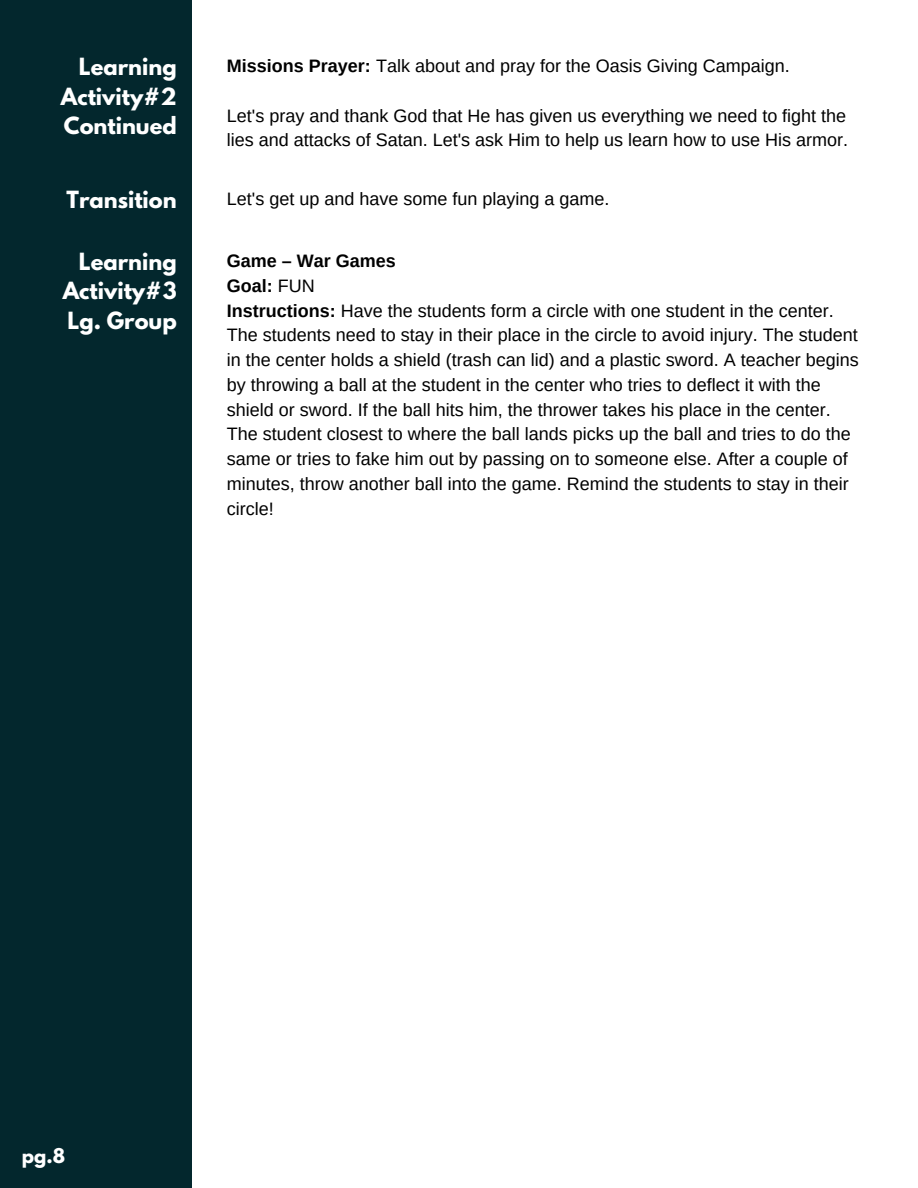
<style>
.page{position:relative;width:918px;height:1188px;background:#fff}
.page>*{position:absolute;margin:0;border:0;box-sizing:border-box;transform-origin:0 0}
.t1{font:700 21px/29.2px "League Spartan";color:#fff;text-align:justify}
.t2{font:18px/24.8px "Arimo";color:#000}
.t3{font:700 18px "Arimo";color:#000}
.t4{font:700 18px "League Spartan";color:#fff}
.s1{font-weight:700}
.s2{font-weight:400}
</style>
<div class="page">
<div style="left:0;top:0;width:191px;height:1188px;background:#03272d"></div>
<p class="t1" style="left:61px;top:55px;width:117px;text-indent:18px">Learning Activity#2<br>Continued</p>
<h1 class="t2" style="left:227px;top:54px;width:564px"><span class="s1">Missions Prayer:</span> Talk about and pray for the Oasis Giving Campaign.</h1>
<p class="t2" style="left:227px;top:103px;width:623px">Let's pray and thank God that He has given us everything we need to fight the lies and attacks of Satan. Let's ask Him to help us learn how to use His armor.</p>
<p class="t1" style="left:67px;top:188px;width:112px">Transition</p>
<h1 class="t2" style="left:227px;top:186px;width:384px">Let's get up and have some fun playing a game.</h1>
<p class="t1" style="left:63px;top:250px;width:115px;text-indent:16px">Learning Activity#3<br>Lg. Group</p>
<h1 class="t3" style="left:227px;top:251px;width:170px">Game – War Games</h1>
<p class="t3" style="left:227px;top:276px;width:89px">Goal: <span class="s2">FUN</span></p>
<p class="t2" style="left:227px;top:298px;width:633px"><span class="s1">Instructions:</span> Have the students form a circle with one student in the center.<br>The students need to stay in their place in the circle to avoid injury. The student in the center holds a shield (trash can lid) and a plastic sword. A teacher begins by throwing a ball at the student in the center who tries to deflect it with the shield or sword. If the ball hits him, the thrower takes his place in the center.<br>The student closest to where the ball lands picks up the ball and tries to do the same or tries to fake him out by passing on to someone else. After a couple of minutes, throw another ball into the game. Remind the students to stay in their circle!</p>
<h2 class="t4" style="left:22px;top:1146px;width:45px">pg.8</h2>
</div>
